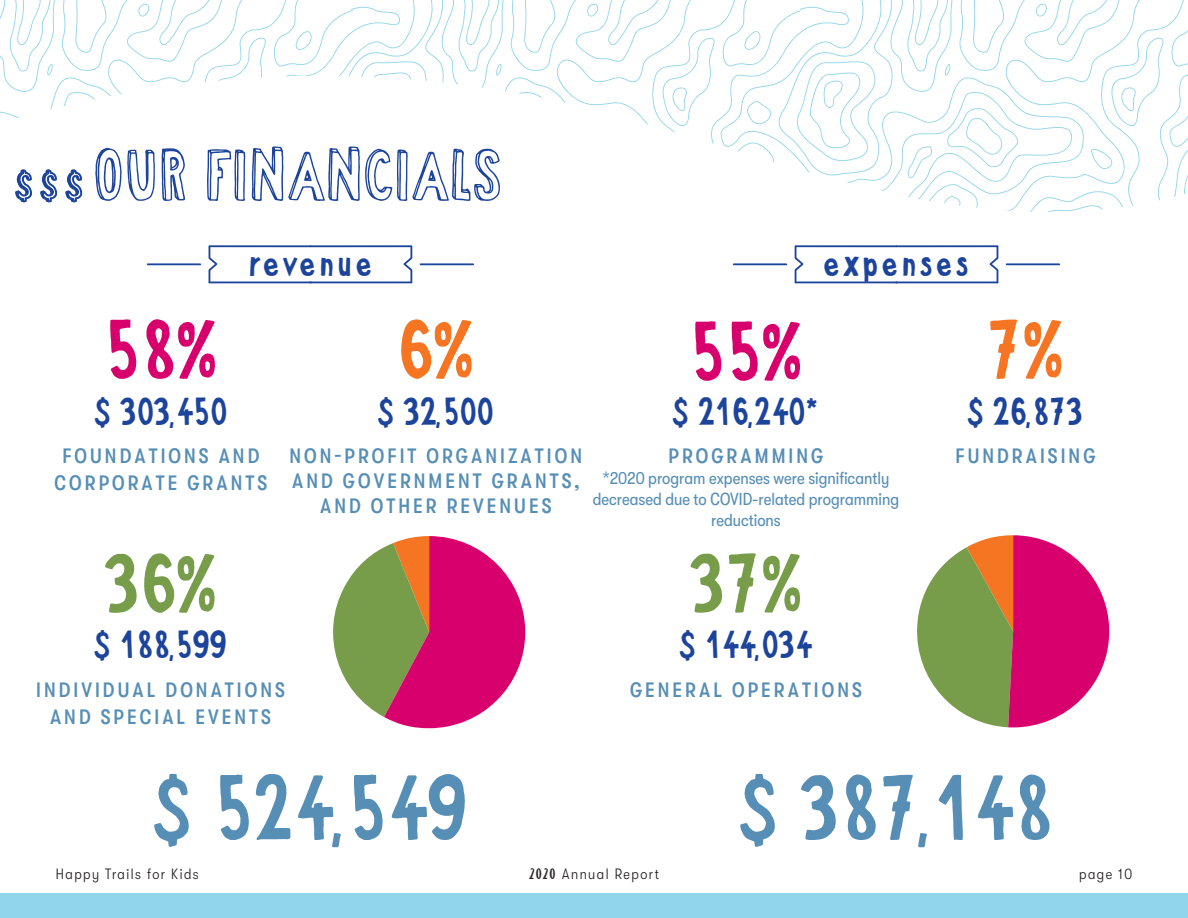
<style>
.page{position:relative;width:1188px;height:918px;background:#fff}
.page>*{position:absolute;margin:0;border:0;box-sizing:border-box;transform-origin:0 0}
.t1{font:700 82.2px "Stackup";color:#568eb5}
.t2{font:700 74.7px "Stackup";color:#d8006d}
.t3{font:700 74.7px "Stackup";color:#789d4a}
.t4{font:700 74.7px "Stackup";color:#f57523}
.t5{font:60px "Stackup Shadow";letter-spacing:.025em;color:#1d449b}
.t6{font:700 34.65px "Stackup";color:#1d449b}
.t7{font:700 34.5px "Stackup";letter-spacing:.1em;color:#1d449b}
.t8{font:500 condensed 20.85px/26.7px "GT Walsheim Pro";letter-spacing:.145em;color:#568eb5;text-align:center}
.t9{font:condensed 17.4px/20.9px "GT Walsheim Pro";color:#568eb5;text-align:center}
.t10{font:300 condensed 15px "GT Walsheim Pro";letter-spacing:.1em;color:#231f20}
.s1{font-size:34.95px}
.s2{font-family:"Pine Forest Press";font-weight:400;font-stretch:normal}
</style>
<div class="page">
<svg style="left:1141px;top:0;width:47px;height:201px"></svg>
<svg style="left:715px;top:0;width:426px;height:212px"></svg>
<div style="left:0;top:893px;width:1188px;height:25px;background:#91d5ea"></div>
<svg style="left:0;top:0;width:715px;height:203px"></svg>
<hr style="left:148px;top:263px;width:52px;height:2px;background:#1d449b">
<svg style="left:208px;top:245px;width:11px;height:39px"></svg>
<hr style="left:209px;top:282px;width:102px;height:1px;background:#1d449b">
<hr style="left:209px;top:245px;width:101px;height:2px;background:#1d449b">
<hr style="left:421px;top:263px;width:52px;height:2px;background:#1d449b">
<svg style="left:402px;top:245px;width:11px;height:39px"></svg>
<hr style="left:310px;top:282px;width:101px;height:1px;background:#1d449b">
<hr style="left:310px;top:245px;width:101px;height:2px;background:#1d449b">
<hr style="left:734px;top:263px;width:52px;height:2px;background:#1d449b">
<svg style="left:794px;top:245px;width:11px;height:39px"></svg>
<hr style="left:796px;top:282px;width:101px;height:1px;background:#1d449b">
<hr style="left:796px;top:245px;width:101px;height:2px;background:#1d449b">
<hr style="left:1007px;top:263px;width:52px;height:2px;background:#1d449b">
<svg style="left:988px;top:245px;width:11px;height:39px"></svg>
<hr style="left:896px;top:282px;width:101px;height:1px;background:#1d449b">
<hr style="left:897px;top:245px;width:100px;height:2px;background:#1d449b">
<svg style="left:333px;top:536px;width:192px;height:192px"></svg>
<svg style="left:917px;top:535px;width:192px;height:192px"></svg>
<p class="t5" style="left:15px;top:146px;width:488px"><span class="s1">$ $ $</span> OUR FINANCIALS</p>
<p class="t2" style="left:104px;top:314px;width:115px">58%</p>
<p class="t7" style="left:249px;top:246px;width:125px">revenue</p>
<p class="t7" style="left:824px;top:246px;width:147px">expenses</p>
<p class="t4" style="left:397px;top:314px;width:79px">6%</p>
<p class="t2" style="left:689px;top:316px;width:115px">55%</p>
<p class="t4" style="left:987px;top:314px;width:79px">7%</p>
<p class="t6" style="left:95px;top:394px;width:134px">$ 303,450</p>
<p class="t8" style="left:55px;top:443px;width:214px">FOUNDATIONS AND<br>CORPORATE GRANTS</p>
<p class="t3" style="left:104px;top:548px;width:115px">36%</p>
<p class="t6" style="left:378px;top:394px;width:117px">$ 32,500</p>
<p class="t8" style="left:289px;top:444px;width:294px;line-height:24.9px">NON-PROFIT ORGANIZATION<br>AND GOVERNMENT GRANTS,<br>AND OTHER REVENUES</p>
<p class="t6" style="left:94px;top:628px;width:134px">$ 188,599</p>
<p class="t8" style="left:36px;top:677px;width:250px">INDIVIDUAL DONATIONS<br>AND SPECIAL EVENTS</p>
<p class="t6" style="left:673px;top:394px;width:147px">$ 216,240*</p>
<p class="t8" style="left:669px;top:443px;width:156px">PROGRAMMING</p>
<p class="t9" style="left:593px;top:468px;width:308px">*2020 program expenses were significantly decreased due to COVID-related programming reductions</p>
<p class="t3" style="left:689px;top:548px;width:115px">37%</p>
<p class="t6" style="left:680px;top:628px;width:134px">$ 144,034</p>
<p class="t8" style="left:630px;top:677px;width:233px">GENERAL OPERATIONS</p>
<p class="t6" style="left:968px;top:394px;width:117px">$ 26,873</p>
<p class="t8" style="left:955px;top:443px;width:141px">FUNDRAISING</p>
<p class="t1" style="left:154px;top:768px;width:315px">$ 524,549</p>
<p class="t1" style="left:740px;top:768px;width:315px">$ 387,148</p>
<p class="t10" style="left:56px;top:865px;width:144px">Happy Trails for Kids</p>
<p class="t10" style="left:529px;top:865px;width:132px"><span class="s2">2020</span> Annual Report</p>
<p class="t10" style="left:1079px;top:865px;width:55px">page 10</p>
</div>
